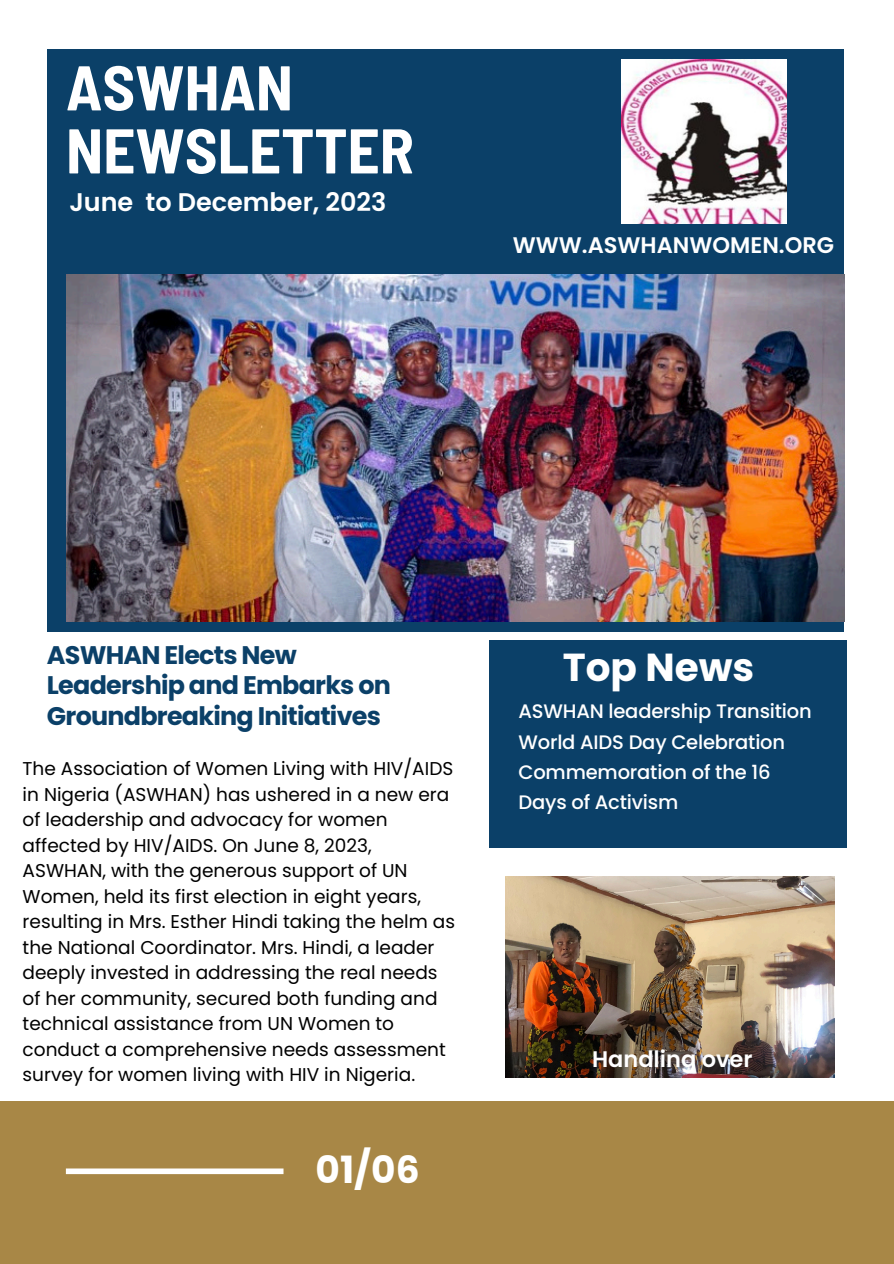
<style>
.page{position:relative;width:894px;height:1264px;background:#fff}
.page>*{position:absolute;margin:0;border:0;box-sizing:border-box;transform-origin:0 0}
.t1{font:700 semi-condensed 63px/63px "Barlow";color:#fff}
.t2{font:700 39px "Poppins";color:#fff}
.t3{font:700 37.5px "Poppins";color:#fff}
.t4{font:600 25.5px "Poppins";color:#fff}
.t5{font:700 25.35px/30.3px "Poppins";letter-spacing:-.03em;color:#0b4068}
.t6{font:600 22.5px "Poppins";color:#fff}
.t7{font:500 19.5px/30.3px "Poppins";letter-spacing:-.01em;color:#fff}
.t8{font:18.6px/25.5px "Poppins";color:#000}
</style>
<div class="page">
<div style="left:47px;top:49px;width:796px;height:582px;background:#0b4068"></div>
<div style="left:0;top:1100px;width:893px;height:163px;background:#a88746"></div>
<img style="left:66px;top:275px;width:777px;height:346px">
<img style="left:505px;top:876px;width:328px;height:201px">
<div style="left:489px;top:640px;width:357px;height:208px;background:#0b4068"></div>
<div style="left:66px;top:1168px;width:217px;height:6px;background:#fff"></div>
<img style="left:621px;top:59px;width:165px;height:165px">
<h4 class="t1" style="left:66px;top:54px;width:349px">ASWHAN<br>NEWSLETTER</h4>
<p class="t4" style="left:69px;top:184px;width:318px">June to December, 2023</p>
<p class="t6" style="left:512px;top:229px;width:323px">WWW.ASWHANWOMEN.ORG</p>
<h4 class="t5" style="left:47px;top:640px;width:345px">ASWHAN Elects New<br>Leadership and Embarks on<br>Groundbreaking Initiatives</h4>
<h2 class="t8" style="left:23px;top:756px;width:434px">The Association of Women Living with HIV/AIDS in Nigeria (ASWHAN) has ushered in a new era of leadership and advocacy for women affected by HIV/AIDS. On June 8, 2023, ASWHAN, with the generous support of UN Women, held its first election in eight years, resulting in Mrs. Esther Hindi taking the helm as the National Coordinator. Mrs. Hindi, a leader deeply invested in addressing the real needs of her community, secured both funding and technical assistance from UN Women to conduct a comprehensive needs assessment survey for women living with HIV in Nigeria.</h2>
<h5 class="t3" style="left:315px;top:1143px;width:105px">01/06</h5>
<p class="t2" style="left:562px;top:640px;width:193px">Top News</p>
<h3 class="t7" style="left:518px;top:696px;width:295px">ASWHAN leadership Transition</h3>
<p class="t7" style="left:518px;top:726px;width:268px">World AIDS Day Celebration</p>
<p class="t7" style="left:518px;top:757px;width:254px">Commemoration of the 16<br>Days of Activism</p>
<h6 class="t6" style="left:592px;top:1043px;width:162px">Handling over</h6>
</div>
